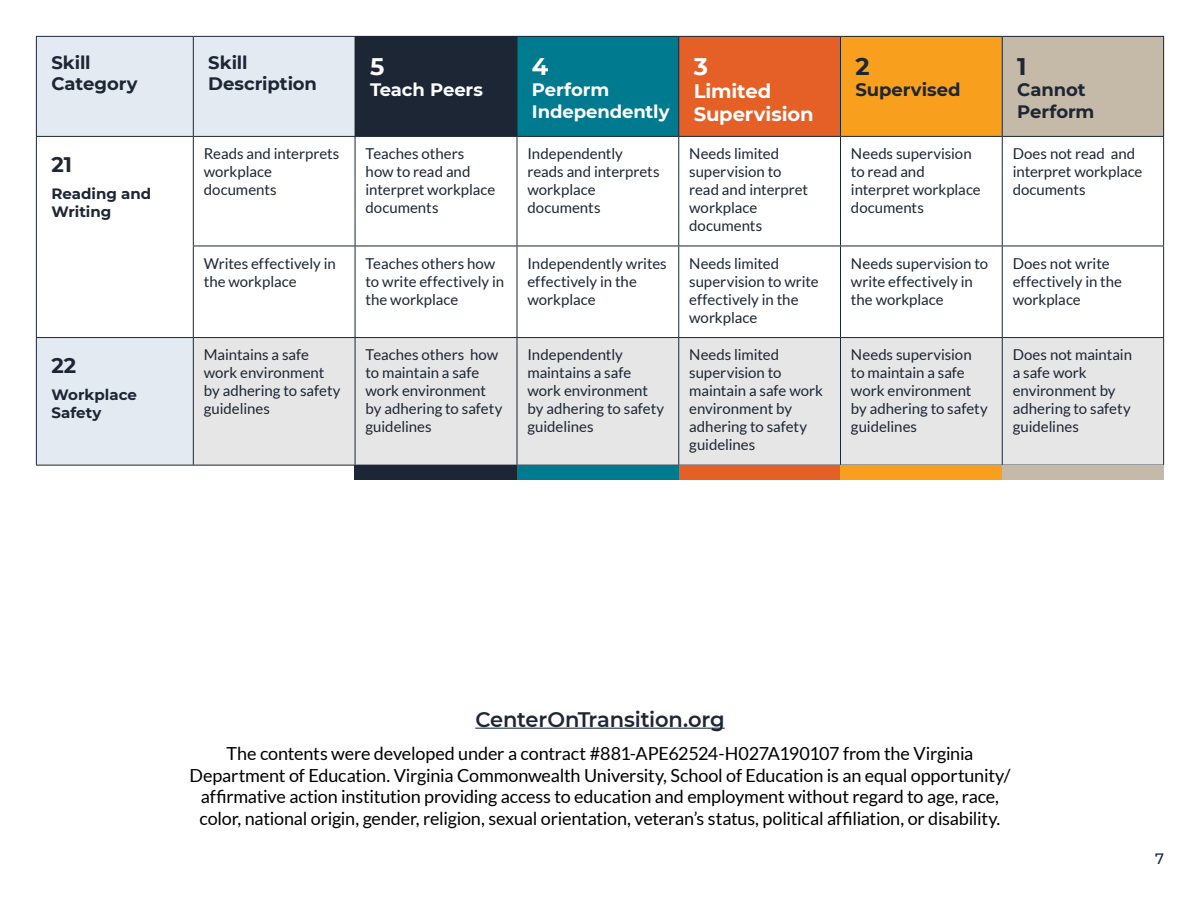
<style>
.page{position:relative;width:1200px;height:900px;background:#fff}
.page>*{position:absolute;margin:0;border:0;box-sizing:border-box;transform-origin:0 0}
.Header-cell{font:700 24px "Montserrat";color:#fff}
.Header-cell-2{font:700 24px "Montserrat";color:#1c2635}
.t1{font:600 21px "Montserrat";letter-spacing:-.01em;color:#1c2635}
.t2{font:700 21px "Montserrat";color:#1c2635}
.Header-cell-3{font:700 19.5px/23.4px "Montserrat";letter-spacing:-.005em;color:#fff}
.t3{font:18px/21.6px "Lato";letter-spacing:-.01em;color:#000;text-align:center}
.Header-cell-4{font:700 18px/21.6px "Montserrat";letter-spacing:-.005em;color:#1c2635}
.Header-cell-5{font:700 18px/21.6px "Montserrat";letter-spacing:-.005em;color:#fff}
.t4{font:15px/18px "Lato";color:#1c2635}
.t5{font:700 15px/18px "Montserrat";color:#1c2635}
.t6{font:500 15px "Montserrat";color:#1c2635}
</style>
<div class="page">
<div style="left:37px;top:37px;width:318px;height:428px;background:#e4eaf2"></div>
<div style="left:355px;top:36px;width:162px;height:100px;background:#1c2635"></div>
<div style="left:517px;top:36px;width:162px;height:100px;background:#007a8f"></div>
<div style="left:679px;top:36px;width:161px;height:100px;background:#e56027"></div>
<div style="left:840px;top:36px;width:162px;height:100px;background:#f89f1d"></div>
<div style="left:1002px;top:36px;width:162px;height:100px;background:#c5b9a7"></div>
<svg style="left:37px;top:137px;width:1126px;height:200px"></svg>
<div style="left:194px;top:338px;width:969px;height:127px;background:#e6e6e6"></div>
<hr style="left:36px;top:37px;width:1px;height:99px;background:#1c2635">
<hr style="left:193px;top:37px;width:1px;height:99px;background:#1c2635">
<hr style="left:517px;top:37px;width:1px;height:99px;background:#1c2635">
<hr style="left:678px;top:37px;width:1px;height:99px;background:#1c2635">
<hr style="left:840px;top:37px;width:1px;height:99px;background:#1c2635">
<hr style="left:1002px;top:37px;width:1px;height:99px;background:#1c2635">
<hr style="left:517px;top:137px;width:1px;height:109px;background:#1c2635">
<hr style="left:678px;top:137px;width:1px;height:109px;background:#1c2635">
<hr style="left:840px;top:137px;width:1px;height:109px;background:#1c2635">
<hr style="left:1002px;top:137px;width:1px;height:109px;background:#1c2635">
<hr style="left:193px;top:246px;width:162px;height:1px;background:#1c2635">
<hr style="left:355px;top:246px;width:162px;height:1px;background:#1c2635">
<hr style="left:517px;top:246px;width:162px;height:1px;background:#1c2635">
<hr style="left:517px;top:246px;width:1px;height:91px;background:#1c2635">
<hr style="left:679px;top:246px;width:161px;height:1px;background:#1c2635">
<hr style="left:678px;top:246px;width:1px;height:91px;background:#1c2635">
<hr style="left:840px;top:246px;width:162px;height:1px;background:#1c2635">
<hr style="left:840px;top:246px;width:1px;height:91px;background:#1c2635">
<hr style="left:1002px;top:246px;width:162px;height:1px;background:#1c2635">
<hr style="left:1002px;top:246px;width:1px;height:91px;background:#1c2635">
<hr style="left:193px;top:337px;width:162px;height:1px;background:#1c2635">
<hr style="left:355px;top:337px;width:162px;height:1px;background:#1c2635">
<hr style="left:517px;top:337px;width:162px;height:1px;background:#1c2635">
<hr style="left:517px;top:338px;width:1px;height:127px;background:#1c2635">
<hr style="left:679px;top:337px;width:161px;height:1px;background:#1c2635">
<hr style="left:678px;top:338px;width:1px;height:127px;background:#1c2635">
<hr style="left:840px;top:337px;width:162px;height:1px;background:#1c2635">
<hr style="left:840px;top:338px;width:1px;height:127px;background:#1c2635">
<hr style="left:1002px;top:337px;width:162px;height:1px;background:#1c2635">
<hr style="left:1002px;top:338px;width:1px;height:127px;background:#1c2635">
<hr style="left:36px;top:36px;width:157px;height:1px;background:#1c2635">
<hr style="left:193px;top:36px;width:162px;height:1px;background:#1c2635">
<hr style="left:517px;top:36px;width:162px;height:1px;background:#1c2635">
<hr style="left:679px;top:36px;width:161px;height:1px;background:#1c2635">
<hr style="left:840px;top:36px;width:162px;height:1px;background:#1c2635">
<hr style="left:1002px;top:36px;width:162px;height:1px;background:#1c2635">
<hr style="left:1163px;top:37px;width:1px;height:99px;background:#1c2635">
<hr style="left:36px;top:136px;width:157px;height:1px;background:#1c2635">
<hr style="left:193px;top:136px;width:162px;height:1px;background:#1c2635">
<hr style="left:355px;top:136px;width:162px;height:1px;background:#1c2635">
<hr style="left:517px;top:136px;width:162px;height:1px;background:#1c2635">
<hr style="left:679px;top:136px;width:161px;height:1px;background:#1c2635">
<hr style="left:840px;top:136px;width:162px;height:1px;background:#1c2635">
<hr style="left:1002px;top:136px;width:162px;height:1px;background:#1c2635">
<hr style="left:36px;top:338px;width:1px;height:127px;background:#1c2635">
<hr style="left:36px;top:465px;width:157px;height:1px;background:#1c2635">
<hr style="left:1163px;top:137px;width:1px;height:109px;background:#1c2635">
<hr style="left:1163px;top:246px;width:1px;height:91px;background:#1c2635">
<hr style="left:1163px;top:338px;width:1px;height:127px;background:#1c2635">
<hr style="left:355px;top:137px;width:1px;height:109px;background:#1c2635">
<hr style="left:355px;top:246px;width:1px;height:91px;background:#1c2635">
<hr style="left:193px;top:338px;width:1px;height:127px;background:#1c2635">
<hr style="left:355px;top:338px;width:1px;height:127px;background:#1c2635">
<hr style="left:193px;top:465px;width:162px;height:1px;background:#1c2635">
<hr style="left:36px;top:137px;width:1px;height:109px;background:#1c2635">
<hr style="left:193px;top:137px;width:1px;height:109px;background:#1c2635">
<hr style="left:36px;top:246px;width:1px;height:91px;background:#1c2635">
<hr style="left:193px;top:246px;width:1px;height:91px;background:#1c2635">
<hr style="left:36px;top:337px;width:157px;height:1px;background:#1c2635">
<hr style="left:475px;top:728px;width:250px;height:1px;background:#1c2635">
<div style="left:355px;top:465px;width:162px;height:15px;background:#1c2635"></div>
<div style="left:517px;top:465px;width:162px;height:15px;background:#007a8f"></div>
<div style="left:679px;top:465px;width:161px;height:15px;background:#e56027"></div>
<div style="left:840px;top:465px;width:162px;height:15px;background:#f89f1d"></div>
<div style="left:1002px;top:465px;width:162px;height:15px;background:#c5b9a7"></div>
<p class="Header-cell-4" style="left:51px;top:51px;width:88px">Skill<br>Category</p>
<p class="Header-cell-4" style="left:208px;top:51px;width:110px">Skill<br>Description</p>
<p class="Header-cell" style="left:370px;top:49px;width:16px">5</p>
<p class="Header-cell-5" style="left:370px;top:78px;width:114px">Teach Peers</p>
<p class="Header-cell" style="left:532px;top:49px;width:18px">4</p>
<p class="Header-cell-5" style="left:532px;top:78px;width:139px">Perform<br>Independently</p>
<p class="Header-cell" style="left:694px;top:49px;width:16px">3</p>
<p class="Header-cell-3" style="left:694px;top:78px;width:121px">Limited<br>Supervision</p>
<p class="Header-cell-2" style="left:855px;top:49px;width:16px">2</p>
<p class="Header-cell-4" style="left:855px;top:78px;width:107px">Supervised</p>
<p class="Header-cell-2" style="left:1017px;top:49px;width:11px">1</p>
<p class="Header-cell-4" style="left:1017px;top:78px;width:79px">Cannot<br>Perform</p>
<p class="t2" style="left:51px;top:149px;width:22px">21</p>
<p class="t5" style="left:51px;top:184px;width:101px">Reading and<br>Writing</p>
<p class="t2" style="left:51px;top:350px;width:26px">22</p>
<p class="t5" style="left:51px;top:385px;width:87px">Workplace<br>Safety</p>
<p class="t4" style="left:204px;top:144px;width:137px">Reads and interprets workplace documents</p>
<p class="t4" style="left:366px;top:144px;width:131px">Teaches others how to read and interpret workplace documents</p>
<p class="t4" style="left:528px;top:144px;width:134px">Independently reads and interprets workplace documents</p>
<p class="t4" style="left:689px;top:144px;width:120px">Needs limited supervision to read and interpret workplace documents</p>
<p class="t4" style="left:851px;top:144px;width:131px">Needs supervision to read and interpret workplace documents</p>
<p class="t4" style="left:1013px;top:144px;width:131px">Does not read and interpret workplace documents</p>
<p class="t4" style="left:204px;top:254px;width:134px">Writes effectively in the workplace</p>
<p class="t4" style="left:366px;top:254px;width:140px">Teaches others how to write effectively in the workplace</p>
<p class="t4" style="left:527px;top:254px;width:141px">Independently writes effectively in the workplace</p>
<p class="t4" style="left:689px;top:254px;width:131px">Needs limited supervision to write effectively in the workplace</p>
<p class="t4" style="left:851px;top:254px;width:139px">Needs supervision to write effectively in the workplace</p>
<p class="t4" style="left:1013px;top:254px;width:111px">Does not write effectively in the workplace</p>
<p class="t4" style="left:204px;top:346px;width:138px">Maintains a safe work environment by adhering to safety guidelines</p>
<p class="t4" style="left:366px;top:346px;width:138px">Teaches others how to maintain a safe work environment by adhering to safety guidelines</p>
<p class="t4" style="left:528px;top:346px;width:138px">Independently maintains a safe work environment by adhering to safety guidelines</p>
<p class="t4" style="left:689px;top:346px;width:135px">Needs limited supervision to maintain a safe work environment by adhering to safety guidelines</p>
<p class="t4" style="left:851px;top:346px;width:138px">Needs supervision to maintain a safe work environment by adhering to safety guidelines</p>
<p class="t4" style="left:1013px;top:346px;width:121px">Does not maintain a safe work environment by adhering to safety guidelines</p>
<h2 class="t1" style="left:475px;top:704px;width:251px">CenterOnTransition.org</h2>
<p class="t3" style="left:190px;top:743px;width:822px">The contents were developed under a contract #881-APE62524-H027A190107 from the Virginia Department of Education. Virginia Commonwealth University, School of Education is an equal opportunity/ affirmative action institution providing access to education and employment without regard to age, race, color, national origin, gender, religion, sexual orientation, veteran’s status, political affiliation, or disability.</p>
<p class="t6" style="left:1155px;top:848px;width:10px">7</p>
</div>
